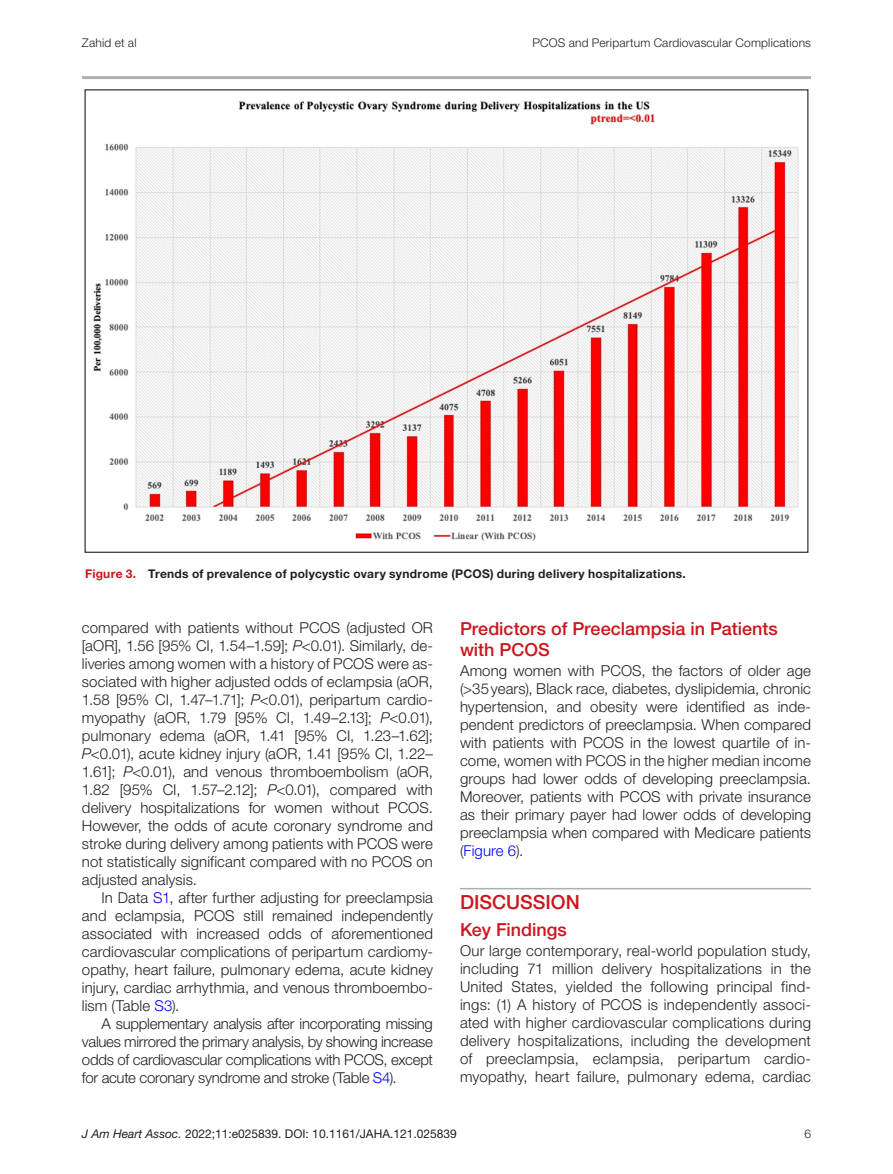
<style>
.page{position:relative;width:893px;height:1174px;background:#fff}
.page>*{position:absolute;margin:0;border:0;box-sizing:border-box;transform-origin:0 0}
.t1{font:500 19.5px "Helvetica Neue LT Std";color:#cd151d}
.t2{font:500 18px/21px "Helvetica Neue LT Std";color:#cd151d}
.t3{font:300 15px/18px "Helvetica Neue LT Std";letter-spacing:.005em;color:#231f20;text-align:justify}
.t4{font:700 12px "Helvetica Neue LT Std";letter-spacing:.02em;color:#231f20}
.t5{font:12px "Helvetica Neue LT Std";color:#231f20}
.t6{font:300 12px "Helvetica Neue LT Std";letter-spacing:.015em;color:#231f20}
.s1{color:#cd151d}
.s2{font-style:italic}
.s3{color:#00f}
</style>
<div class="page">
<hr style="left:460px;top:888px;width:351px;height:1px;background:#aeafb3">
<img style="left:94px;top:101px;width:705px;height:440px">
<hr style="left:82px;top:76px;width:729px;height:3px;background:#aeafb3">
<p class="t6" style="left:82px;top:35px;width:56px">Zahid et al</p>
<p class="t6" style="left:532px;top:35px;width:280px">PCOS and Peripartum Cardiovascular Complications</p>
<p class="t4" style="left:85px;top:566px;width:602px"><span class="s1">Figure 3.</span> Trends of prevalence of polycystic ovary syndrome (PCOS) during delivery hospitalizations.</p>
<p class="t3" style="left:82px;top:618px;width:353px">compared with patients without PCOS (adjusted OR [aOR], 1.56 [95% CI, 1.54–1.59]; <span class="s2">P</span>&lt;0.01). Similarly, de&shy;liveries among women with a history of PCOS were as&shy;sociated with higher adjusted odds of eclampsia (aOR, 1.58 [95% CI, 1.47–1.71]; <span class="s2">P</span>&lt;0.01), peripartum cardio&shy;myopathy (aOR, 1.79 [95% CI, 1.49–2.13]; <span class="s2">P</span>&lt;0.01), pulmonary edema (aOR, 1.41 [95% CI, 1.23–1.62]; <span class="s2">P</span>&lt;0.01), acute kidney injury (aOR, 1.41 [95% CI, 1.22– 1.61]; <span class="s2">P</span>&lt;0.01), and venous thromboembolism (aOR, 1.82 [95% CI, 1.57–2.12]; <span class="s2">P</span>&lt;0.01), compared with delivery hospitalizations for women without PCOS.<br>However, the odds of acute coronary syndrome and stroke during delivery among patients with PCOS were not statistically significant compared with no PCOS on adjusted analysis.</p>
<p class="t3" style="left:82px;top:888px;width:353px;text-indent:20px">In Data <span class="s3">S1</span>, after further adjusting for preeclampsia and eclampsia, PCOS still remained independently associated with increased odds of aforementioned cardiovascular complications of peripartum cardiomy&shy;opathy, heart failure, pulmonary edema, acute kidney injury, cardiac arrhythmia, and venous thromboembo&shy;lism (Table <span class="s3">S3</span>).</p>
<p class="t3" style="left:82px;top:1014px;width:352px;text-indent:20px">A supplementary analysis after incorporating missing values mirrored the primary analysis, by showing increase odds of cardiovascular complications with PCOS, except for acute coronary syndrome and stroke (Table <span class="s3">S4</span>).</p>
<p class="t2" style="left:460px;top:618px;width:319px">Predictors of Preeclampsia in Patients with PCOS</p>
<p class="t3" style="left:460px;top:661px;width:353px">Among women with PCOS, the factors of older age (&gt;35years), Black race, diabetes, dyslipidemia, chronic hypertension, and obesity were identified as inde&shy;pendent predictors of preeclampsia. When compared with patients with PCOS in the lowest quartile of in&shy;come, women with PCOS in the higher median income groups had lower odds of developing preeclampsia.<br>Moreover, patients with PCOS with private insurance as their primary payer had lower odds of developing preeclampsia when compared with Medicare patients (<span class="s3">Figure 6</span>).</p>
<h1 class="t1" style="left:460px;top:890px;width:121px">DISCUSSION</h1>
<p class="t2" style="left:460px;top:919px;width:108px">Key Findings</p>
<p class="t3" style="left:460px;top:941px;width:353px">Our large contemporary, real-world population study, including 71 million delivery hospitalizations in the United States, yielded the following principal find&shy;ings: (1) A history of PCOS is independently associ&shy;ated with higher cardiovascular complications during delivery hospitalizations, including the development of preeclampsia, eclampsia, peripartum cardio&shy;myopathy, heart failure, pulmonary edema, cardiac</p>
<p class="t5" style="left:82px;top:1126px;width:376px"><span class="s2">J Am Heart Assoc.</span> 2022;11:e025839. DOI: 10.1161/JAHA.121.025839</p>
<p class="t6" style="left:804px;top:1126px;width:8px">6</p>
</div>
